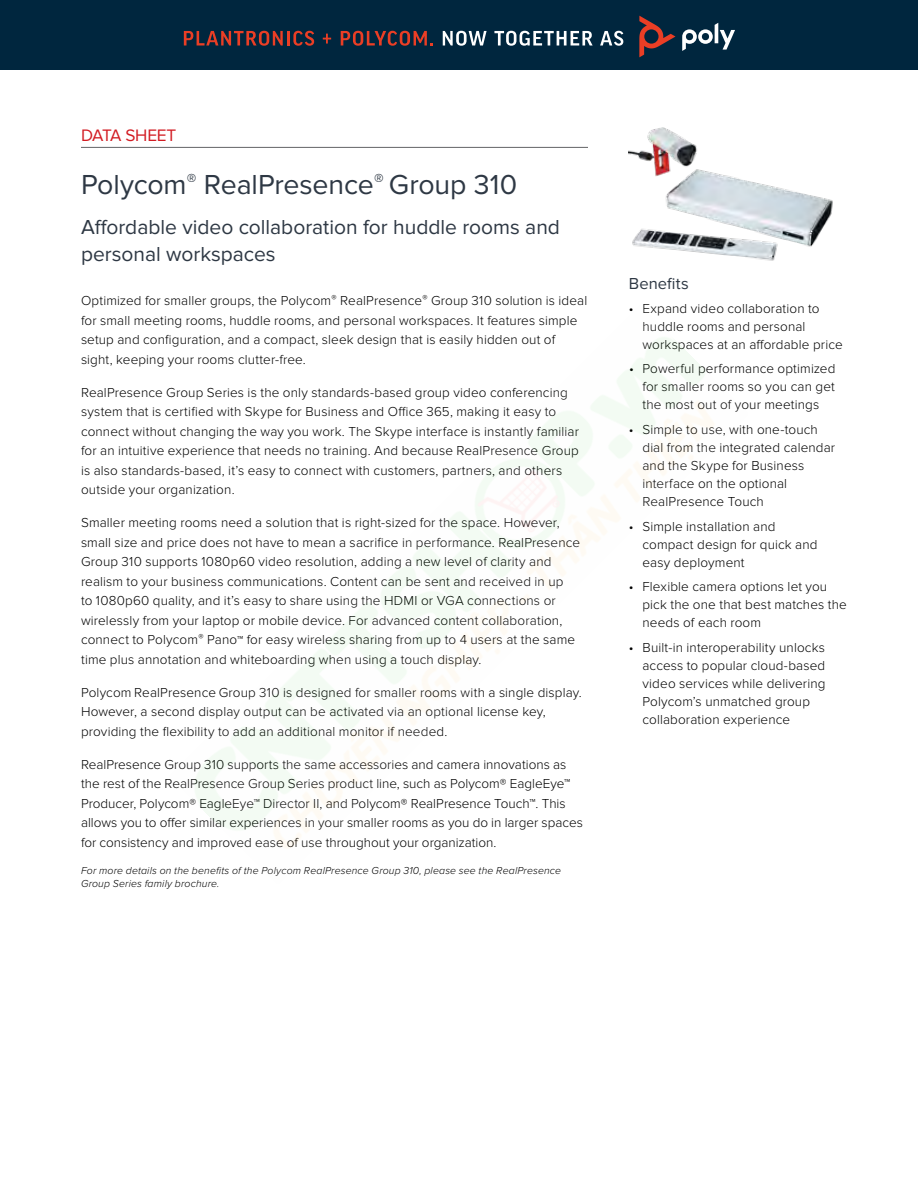
<style>
.page{position:relative;width:918px;height:1188px;background:#fff}
.page>*{position:absolute;margin:0;border:0;box-sizing:border-box;transform-origin:0 0}
.t1{font:28.5px "Proxima Nova";letter-spacing:-.005em;color:#2e3844}
.t2{font:21px/27px "Proxima Nova";color:#2e3844}
.t3{font:17.25px "Proxima Nova";letter-spacing:-.015em;color:#d21c23}
.t4{font:16.5px "Proxima Nova";letter-spacing:.005em;color:#2e3844}
.t5{font:300 13.5px/19.5px "Proxima Nova";letter-spacing:.01em;color:#000}
.t6{font:italic 300 10.5px/13.5px "Proxima Nova";letter-spacing:.015em;color:#000}
</style>
<div class="page">
<hr style="left:81px;top:147px;width:507px;height:1px;background:#636466">
<div style="left:0;top:0;width:918px;height:70px;background:#00263e"></div>
<svg style="left:184px;top:31px;width:99px;height:15px"></svg>
<hr style="left:287px;top:31px;width:3px;height:15px;background:#ea3e25">
<svg style="left:293px;top:31px;width:21px;height:15px"></svg>
<svg style="left:323px;top:34px;width:8px;height:10px"></svg>
<svg style="left:341px;top:31px;width:92px;height:15px"></svg>
<svg style="left:443px;top:31px;width:44px;height:15px"></svg>
<svg style="left:494px;top:31px;width:99px;height:15px"></svg>
<svg style="left:600px;top:31px;width:23px;height:15px"></svg>
<svg style="left:682px;top:23px;width:53px;height:28px"></svg>
<svg style="left:639px;top:16px;width:37px;height:41px"></svg>
<img style="left:629px;top:127px;width:204px;height:134px">
<p class="t3" style="left:81px;top:125px;width:97px">DATA SHEET</p>
<h1 class="t1" style="left:81px;top:168px;width:438px">Polycom<sup>®</sup> RealPresence<sup>®</sup> Group 310</h1>
<h2 class="t2" style="left:81px;top:214px;width:480px">Affordable video collaboration for huddle rooms and personal workspaces</h2>
<p class="t5" style="left:81px;top:291px;width:508px">Optimized for smaller groups, the Polycom<sup>®</sup> RealPresence<sup>®</sup> Group 310 solution is ideal for small meeting rooms, huddle rooms, and personal workspaces. It features simple setup and configuration, and a compact, sleek design that is easily hidden out of sight, keeping your rooms clutter-free.</p>
<p class="t5" style="left:81px;top:383px;width:500px">RealPresence Group Series is the only standards-based group video conferencing system that is certified with Skype for Business and Office 365, making it easy to connect without changing the way you work. The Skype interface is instantly familiar for an intuitive experience that needs no training. And because RealPresence Group is also standards-based, it’s easy to connect with customers, partners, and others outside your organization.</p>
<p class="t5" style="left:81px;top:513px;width:501px">Smaller meeting rooms need a solution that is right-sized for the space. However, small size and price does not have to mean a sacrifice in performance. RealPresence Group 310 supports 1080p60 video resolution, adding a new level of clarity and realism to your business communications. Content can be sent and received in up<br>to 1080p60 quality, and it’s easy to share using the HDMI or VGA connections or wirelessly from your laptop or mobile device. For advanced content collaboration, connect to Polycom<sup>®</sup> Pano™ for easy wireless sharing from up to 4 users at the same time plus annotation and whiteboarding when using a touch display.</p>
<p class="t5" style="left:81px;top:683px;width:502px">Polycom RealPresence Group 310 is designed for smaller rooms with a single display.<br>However, a second display output can be activated via an optional license key, providing the flexibility to add an additional monitor if needed.</p>
<p class="t5" style="left:81px;top:755px;width:503px">RealPresence Group 310 supports the same accessories and camera innovations as the rest of the RealPresence Group Series product line, such as Polycom® EagleEye™ Producer, Polycom® EagleEye™ Director II, and Polycom® RealPresence Touch™. This allows you to offer similar experiences in your smaller rooms as you do in larger spaces for consistency and improved ease of use throughout your organization.</p>
<p class="t6" style="left:81px;top:864px;width:482px">For more details on the benefits of the Polycom RealPresence Group 310, please see the RealPresence<br>Group Series family brochure.</p>
<p class="t4" style="left:629px;top:274px;width:61px">Benefits</p>
<p class="t5" style="left:642px;top:299px;width:202px;line-height:18px;text-indent:-14px">• Expand video collaboration to huddle rooms and personal workspaces at an affordable price</p>
<p class="t5" style="left:642px;top:360px;width:194px;line-height:18px;text-align:justify;text-indent:-13px">• Powerful performance optimized for smaller rooms so you can get the most out of your meetings</p>
<p class="t5" style="left:642px;top:421px;width:194px;line-height:18px;text-indent:-14px">• Simple to use, with one-touch dial from the integrated calendar and the Skype for Business interface on the optional<br>RealPresence Touch</p>
<p class="t5" style="left:642px;top:517px;width:177px;line-height:18px;text-indent:-14px">• Simple installation and compact design for quick and easy deployment</p>
<p class="t5" style="left:642px;top:578px;width:206px;line-height:18px;text-indent:-14px">• Flexible camera options let you pick the one that best matches the needs of each room</p>
<p class="t5" style="left:642px;top:639px;width:184px;line-height:18px;text-indent:-14px">• Built-in interoperability unlocks access to popular cloud-based video services while delivering<br>Polycom’s unmatched group collaboration experience</p>
</div>
